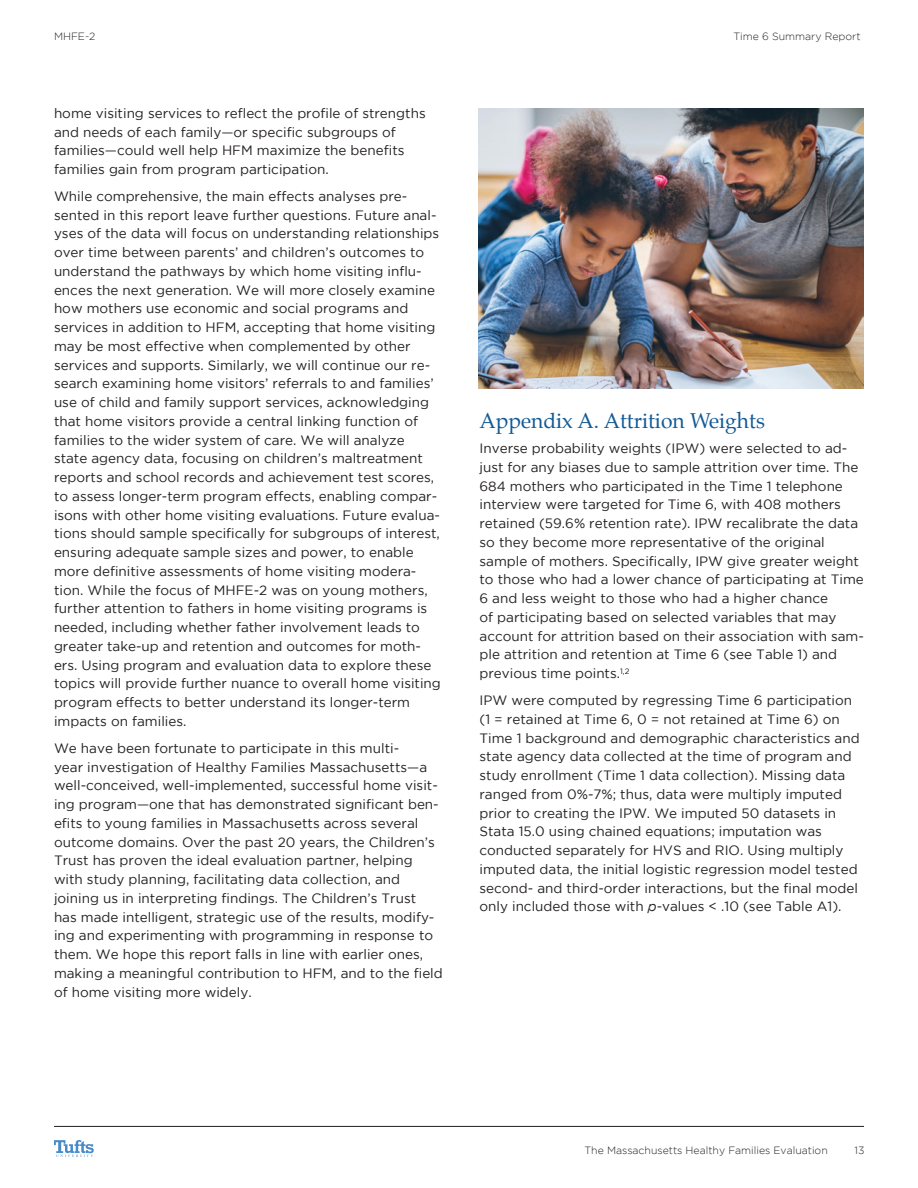
<style>
.page{position:relative;width:918px;height:1188px;background:#fff}
.page>*{position:absolute;margin:0;border:0;box-sizing:border-box;transform-origin:0 0}
.t1{font:21px "Palatino";color:#125a96}
.t2{font:13.5px/18.8px "Gotham";color:#231f20}
.t3{font:300 10.5px "Gotham";color:#231f20}
.s1{font-style:italic}
</style>
<div class="page">
<img style="left:479px;top:108px;width:385px;height:281px">
<svg style="left:54px;top:1140px;width:40px;height:17px"></svg>
<hr style="left:54px;top:1126px;width:810px;height:1px;background:#231f20">
<p class="t3" style="left:54px;top:31px;width:43px">MHFE-2</p>
<p class="t3" style="left:734px;top:31px;width:129px">Time 6 Summary Report</p>
<p class="t2" style="left:54px;top:103px;width:373px">home visiting services to reflect the profile of strengths and needs of each family—or specific subgroups of families—could well help HFM maximize the benefits families gain from program participation.</p>
<p class="t2" style="left:54px;top:187px;width:388px">While comprehensive, the main effects analyses pre&shy;sented in this report leave further questions. Future anal&shy;yses of the data will focus on understanding relationships over time between parents’ and children’s outcomes to understand the pathways by which home visiting influ&shy;ences the next generation. We will more closely examine how mothers use economic and social programs and services in addition to HFM, accepting that home visiting may be most effective when complemented by other services and supports. Similarly, we will continue our re&shy;search examining home visitors’ referrals to and families’ use of child and family support services, acknowledging that home visitors provide a central linking function of families to the wider system of care. We will analyze state agency data, focusing on children’s maltreatment reports and school records and achievement test scores, to assess longer-term program effects, enabling compar&shy;isons with other home visiting evaluations. Future evalua&shy;tions should sample specifically for subgroups of interest, ensuring adequate sample sizes and power, to enable more definitive assessments of home visiting modera&shy;tion. While the focus of MHFE-2 was on young mothers, further attention to fathers in home visiting programs is needed, including whether father involvement leads to greater take-up and retention and outcomes for moth&shy;ers. Using program and evaluation data to explore these topics will provide further nuance to overall home visiting program effects to better understand its longer-term impacts on families.</p>
<p class="t2" style="left:54px;top:738px;width:390px">We have been fortunate to participate in this multi-<br>year investigation of Healthy Families Massachusetts—a well-conceived, well-implemented, successful home visit&shy;ing program—one that has demonstrated significant ben&shy;efits to young families in Massachusetts across several outcome domains. Over the past 20 years, the Children’s Trust has proven the ideal evaluation partner, helping with study planning, facilitating data collection, and joining us in interpreting findings. The Children’s Trust<br>has made intelligent, strategic use of the results, modify&shy;ing and experimenting with programming in response to them. We hope this report falls in line with earlier ones, making a meaningful contribution to HFM, and to the field of home visiting more widely.</p>
<h1 class="t1" style="left:480px;top:403px;width:287px">Appendix A. Attrition Weights</h1>
<p class="t2" style="left:480px;top:439px;width:386px">Inverse probability weights (IPW) were selected to ad&shy;just for any biases due to sample attrition over time. The 684 mothers who participated in the Time 1 telephone interview were targeted for Time 6, with 408 mothers retained (59.6% retention rate). IPW recalibrate the data so they become more representative of the original sample of mothers. Specifically, IPW give greater weight to those who had a lower chance of participating at Time 6 and less weight to those who had a higher chance<br>of participating based on selected variables that may account for attrition based on their association with sam&shy;ple attrition and retention at Time 6 (see Table 1) and previous time points.<sup>1,2</sup></p>
<p class="t2" style="left:480px;top:691px;width:382px">IPW were computed by regressing Time 6 participation (1 = retained at Time 6, 0 = not retained at Time 6) on Time 1 background and demographic characteristics and state agency data collected at the time of program and study enrollment (Time 1 data collection). Missing data ranged from 0%-7%; thus, data were multiply imputed prior to creating the IPW. We imputed 50 datasets in Stata 15.0 using chained equations; imputation was conducted separately for HVS and RIO. Using multiply imputed data, the initial logistic regression model tested second- and third-order interactions, but the final model only included those with <span class="s1">p</span>-values &lt; .10 (see Table A1).</p>
<p class="t3" style="left:585px;top:1144px;width:245px">The Massachusetts Healthy Families Evaluation</p>
<p class="t3" style="left:855px;top:1144px;width:11px">13</p>
</div>
